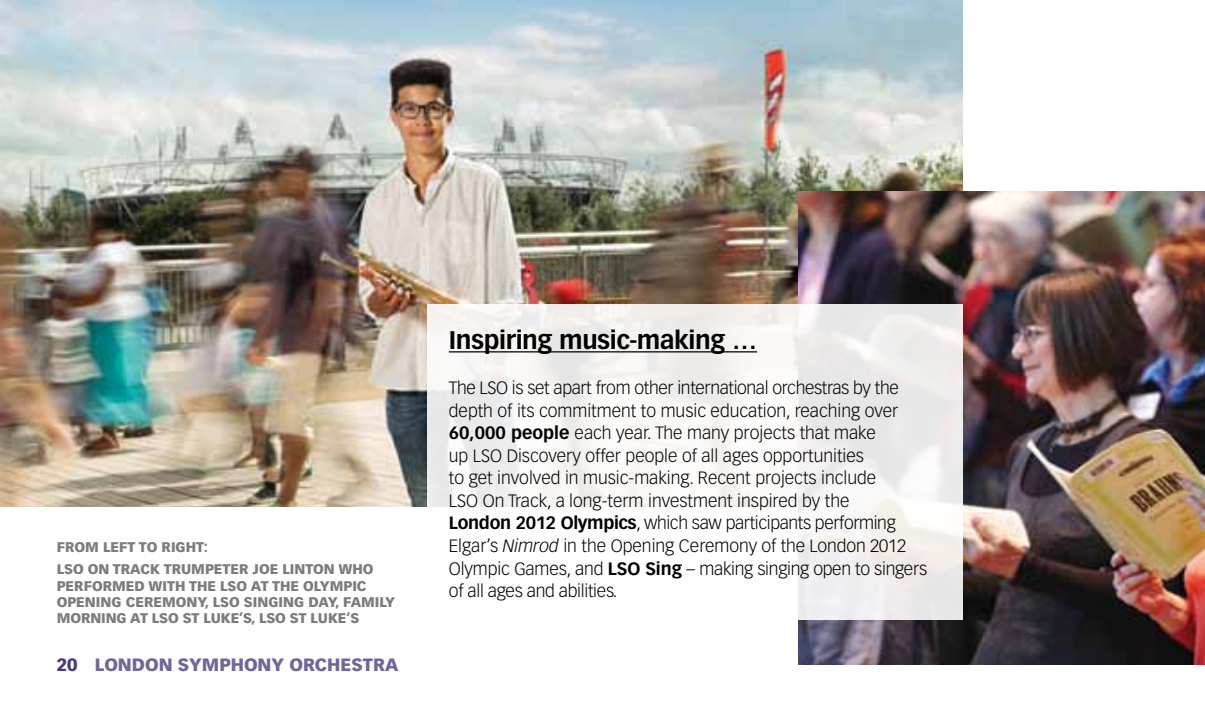
<style>
.page{position:relative;width:1205px;height:709px;background:#fff}
.page>*{position:absolute;margin:0;border:0;box-sizing:border-box;transform-origin:0 0}
.t1{font:700 25px "Vectora LH";letter-spacing:-.015em;color:#000}
.t2{font:300 17.5px/22.5px "Vectora LH";color:#000}
.t3{font:900 17.5px "Vectora LH";color:#746499}
.t4{font:900 13.75px/16.2px "Vectora LH";color:#7b7c7f}
.s1{color:#4f397b}
.s2{font-weight:700}
.s3{font-style:italic}
</style>
<div class="page">
<img style="left:0;top:0;width:963px;height:507px">
<img style="left:798px;top:192px;width:407px;height:472px">
<svg style="left:428px;top:304px;width:535px;height:315px"></svg>
<hr style="left:449px;top:351px;width:308px;height:1px;background:#000">
<p class="t4" style="left:57px;top:539px;width:12px">FROM</p>
<p class="t4" style="left:103px;top:539px;width:9px">LEFT</p>
<p class="t4" style="left:139px;top:539px;width:32px">TO RIGHT</p>
<p class="t4" style="left:57px;top:535px;width:318px;line-height:22.5px;text-indent:147px">:<br>LSO ON TRACK TRUMPETER JOE LINTON WHO</p>
<p class="t4" style="left:57px;top:577px;width:340px">PERFORMED WITH THE LSO AT THE OLYMPIC<br>OPENING CEREMONY, LSO SINGING DAY, FAMILY<br>MORNING AT LSO ST LUKE’S, LSO ST LUKE’S</p>
<p class="t3" style="left:57px;top:654px;width:343px"><span class="s1">20</span> LONDON SYMPHONY ORCHESTRA</p>
<h1 class="t1" style="left:449px;top:325px;width:310px">Inspiring music-making …</h1>
<p class="t2" style="left:449px;top:377px;width:480px">The LSO is set apart from other international orchestras by the depth of its commitment to music education, reaching over <span class="s2">60,000 people</span> each year. The many projects that make<br>up LSO Discovery offer people of all ages opportunities<br>to get involved in music-making. Recent projects include<br>LSO On Track, a long-term investment inspired by the<br><span class="s2">London 2012 Olympics</span>, which saw participants performing Elgar’s <span class="s3">Nimrod</span> in the Opening Ceremony of the London 2012<br>Olympic Games, and <span class="s2">LSO Sing</span> – making singing open to singers of all ages and abilities.</p>
</div>
